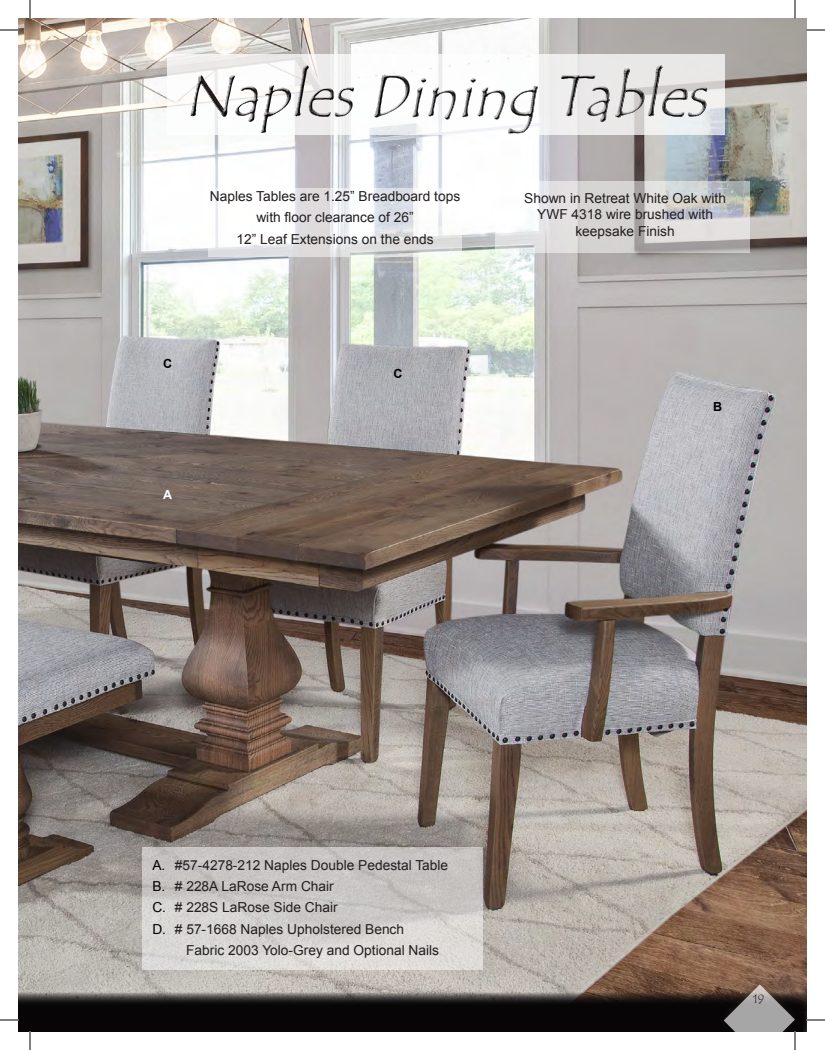
<style>
.page{position:relative;width:825px;height:1050px;background:#fff}
.page>*{position:absolute;margin:0;border:0;box-sizing:border-box;transform-origin:0 0}
.t1{font:13.75px/21.2px "Arial";color:#231f20;text-align:center}
.t2{font:700 12.5px "Arial";color:#000}
.t3{font:12.5px "Tempus Sans ITC";color:#231f20}
.t4{font:700 12.5px "Arial";color:#fff}
.s1{color:#000001}
</style>
<div class="page">
<img style="left:19px;top:19px;width:787px;height:973px">
<svg style="left:142px;top:847px;width:341px;height:123px;background:#cfccca"></svg>
<svg style="left:495px;top:181px;width:255px;height:72px;background:#d6d5d5"></svg>
<svg style="left:19px;top:992px;width:787px;height:39px;background:#1b1718"></svg>
<div style="left:718px;top:976px;width:83px;height:55px;background:#231f20;opacity:.75"></div>
<svg style="left:168px;top:54px;width:557px;height:80px"></svg>
<div style="left:181px;top:57px;width:536px;height:79px;background:#fff;opacity:.75"></div>
<div style="left:181px;top:60px;width:536px;height:76px;background:#231f20;opacity:.75"></div>
<svg style="left:208px;top:188px;width:254px;height:69px"></svg>
<svg style="left:0;top:29px;width:19px;height:2px"></svg>
<svg style="left:806px;top:29px;width:19px;height:2px"></svg>
<svg style="left:0;top:1019px;width:19px;height:2px"></svg>
<svg style="left:806px;top:1019px;width:19px;height:2px"></svg>
<svg style="left:29px;top:0;width:2px;height:19px"></svg>
<svg style="left:29px;top:1031px;width:2px;height:19px"></svg>
<svg style="left:794px;top:0;width:2px;height:19px"></svg>
<svg style="left:724px;top:984px;width:72px;height:66px"></svg>
<p class="t1" style="left:210px;top:186px;width:252px">Naples Tables are 1.25” Breadboard tops with floor clearance of 26”<br>12” Leaf Extensions on the ends</p>
<p class="t2" style="left:163px;top:355px;width:11px">C</p>
<p class="t4" style="left:163px;top:486px;width:11px">A</p>
<p class="t2" style="left:394px;top:366px;width:11px">C</p>
<p class="t1" style="left:524px;top:190px;width:203px;line-height:16.5px">Shown in Retreat White Oak with<br>YWF 4318 wire brushed with keepsake Finish</p>
<p class="t2" style="left:713px;top:398px;width:11px">B</p>
<p class="t1" style="left:152px;top:855px;width:297px;text-align:left"><span class="s1">A.</span> #57-4278-212 Naples Double Pedestal Table <span class="s1">B.</span> # 228A LaRose Arm Chair<br><span class="s1">C.</span> # 228S LaRose Side Chair<br><span class="s1">D.</span> # 57-1668 Naples Upholstered Bench</p>
<p class="t1" style="left:186px;top:939px;width:254px">Fabric 2003 Yolo-Grey and Optional Nails</p>
<p class="t3" style="left:753px;top:991px;width:13px">19</p>
</div>
